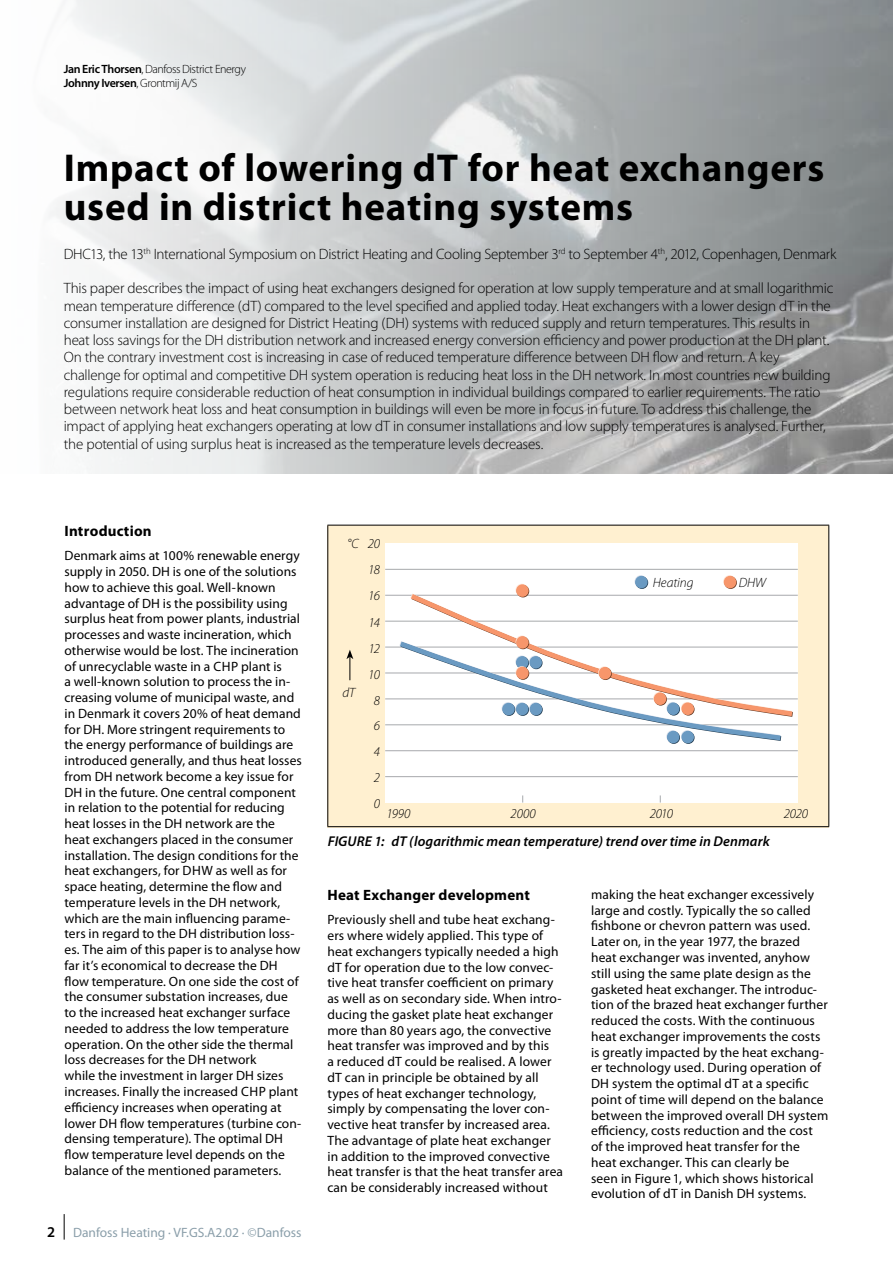
<style>
.page{position:relative;width:893px;height:1263px;background:#fff}
.page>*{position:absolute;margin:0;border:0;box-sizing:border-box;transform-origin:0 0}
.t1{font:700 39px/39px "Myriad Pro";letter-spacing:.02em;color:#000}
.t2{font:300 15px/17.2px "Myriad Pro";letter-spacing:-.015em;color:#000}
.t3{font:700 15px "Myriad Pro";letter-spacing:.015em;color:#000}
.t4{font:italic 600 14.25px "Myriad Pro";letter-spacing:.005em;color:#000}
.t5{font:13.5px/15.8px "Myriad Pro";letter-spacing:.005em;color:#000}
.t6{font:italic 300 13.5px "Myriad Pro";letter-spacing:-.015em;color:#000}
.t7{font:13.5px "Myriad Pro";color:#8b9faa}
.t8{font:300 12px/14.4px "Myriad Pro";letter-spacing:-.035em;color:#000}
.s1{font-weight:600}
.s2{font-weight:600;font-size:15px;color:#000}
</style>
<div class="page">
<svg style="left:49px;top:0;width:844px;height:474px"></svg>
<svg style="left:64px;top:1214px;width:1px;height:25px"></svg>
<div style="left:327px;top:526px;width:502px;height:302px;background:#fff0d0"></div>
<div style="left:385px;top:543px;width:413px;height:259px;background:#fff"></div>
<hr style="left:385px;top:595px;width:413px;height:1px;background:#a7a9ac">
<hr style="left:385px;top:647px;width:413px;height:1px;background:#a7a9ac">
<hr style="left:385px;top:699px;width:413px;height:1px;background:#a7a9ac">
<hr style="left:385px;top:750px;width:413px;height:1px;background:#a7a9ac">
<hr style="left:385px;top:776px;width:413px;height:1px;background:#a7a9ac">
<hr style="left:385px;top:569px;width:413px;height:1px;background:#a7a9ac">
<hr style="left:385px;top:621px;width:413px;height:1px;background:#a7a9ac">
<hr style="left:385px;top:673px;width:413px;height:1px;background:#a7a9ac">
<hr style="left:385px;top:724px;width:413px;height:1px;background:#a7a9ac">
<svg style="left:634px;top:575px;width:13px;height:13px"></svg>
<div style="left:635px;top:576px;width:13px;height:12px;background:#6a9ac2;border-radius:50%"></div>
<svg style="left:723px;top:575px;width:13px;height:13px"></svg>
<svg style="left:724px;top:576px;width:13px;height:13px"></svg>
<div style="left:724px;top:576px;width:12px;height:12px;background:#f7966b;border-radius:50%"></div>
<svg style="left:399px;top:641px;width:382px;height:100px"></svg>
<svg style="left:666px;top:730px;width:13px;height:13px"></svg>
<svg style="left:667px;top:731px;width:13px;height:13px"></svg>
<div style="left:667px;top:731px;width:12px;height:12px;background:#6a9ac2;border-radius:50%"></div>
<svg style="left:682px;top:731px;width:13px;height:13px"></svg>
<div style="left:681px;top:731px;width:13px;height:12px;background:#6a9ac2;border-radius:50%"></div>
<svg style="left:411px;top:594px;width:381px;height:122px"></svg>
<div style="left:516px;top:584px;width:13px;height:13px;background:#f7966b;border-radius:50%"></div>
<div style="left:516px;top:636px;width:13px;height:13px;background:#f7966b;border-radius:50%"></div>
<div style="left:516px;top:667px;width:13px;height:12px;background:#f7966b;border-radius:50%"></div>
<svg style="left:598px;top:666px;width:13px;height:13px"></svg>
<svg style="left:599px;top:667px;width:13px;height:13px"></svg>
<div style="left:599px;top:667px;width:12px;height:12px;background:#f7966b;border-radius:50%"></div>
<svg style="left:654px;top:693px;width:13px;height:13px"></svg>
<div style="left:654px;top:692px;width:12px;height:13px;background:#f7966b;border-radius:50%"></div>
<svg style="left:682px;top:703px;width:13px;height:13px"></svg>
<div style="left:681px;top:702px;width:13px;height:13px;background:#f7966b;border-radius:50%"></div>
<hr style="left:327px;top:525px;width:502px;height:1px;background:#000">
<hr style="left:327px;top:525px;width:1px;height:301px;background:#000">
<hr style="left:828px;top:525px;width:1px;height:301px;background:#000">
<hr style="left:327px;top:826px;width:502px;height:1px;background:#000">
<svg style="left:346px;top:650px;width:7px;height:30px"></svg>
<p class="t8" style="left:64px;top:62px;width:184px"><span class="s1">Jan Eric Thorsen</span>, Danfoss District Energy<br><span class="s1">Johnny Iversen</span>, Grontmij A/S</p>
<h1 class="t1" style="left:64px;top:147px;width:762px">Impact of lowering dT for heat exchangers used in district heating systems</h1>
<p class="t2" style="left:64px;top:246px;width:774px">DHC13, the 13<sup>th</sup> International Symposium on District Heating and Cooling September 3<sup>rd</sup> to September 4<sup>th</sup>, 2012, Copenhagen, Denmark</p>
<p class="t2" style="left:64px;top:280px;width:771px">This paper describes the impact of using heat exchangers designed for operation at low supply temperature and at small logarithmic mean temperature difference (dT) compared to the level specified and applied today. Heat exchangers with a lower design dT in the consumer installation are designed for District Heating (DH) systems with reduced supply and return temperatures. This results in heat loss savings for the DH distribution network and increased energy conversion efficiency and power production at the DH plant.<br>On the contrary investment cost is increasing in case of reduced temperature difference between DH flow and return. A key challenge for optimal and competitive DH system operation is reducing heat loss in the DH network. In most countries new building regulations require considerable reduction of heat consumption in individual buildings compared to earlier requirements. The ratio between network heat loss and heat consumption in buildings will even be more in focus in future. To address this challenge, the impact of applying heat exchangers operating at low dT in consumer installations and low supply temperatures is analysed. Further, the potential of using surplus heat is increased as the temperature levels decreases.</p>
<p class="t3" style="left:65px;top:521px;width:89px">Introduction</p>
<p class="t5" style="left:65px;top:548px;width:239px">Denmark aims at 100% renewable energy supply in 2050. DH is one of the solutions how to achieve this goal. Well-known advantage of DH is the possibility using surplus heat from power plants, industrial processes and waste incineration, which otherwise would be lost. The incineration of unrecyclable waste in a CHP plant is<br>a well-known solution to process the in&shy;creasing volume of municipal waste, and in Denmark it covers 20% of heat demand for DH. More stringent requirements to the energy performance of buildings are introduced generally, and thus heat losses from DH network become a key issue for DH in the future. One central component in relation to the potential for reducing heat losses in the DH network are the heat exchangers placed in the consumer installation. The design conditions for the heat exchangers, for DHW as well as for space heating, determine the flow and temperature levels in the DH network, which are the main influencing parame&shy;ters in regard to the DH distribution loss&shy;es. The aim of this paper is to analyse how far it’s economical to decrease the DH flow temperature. On one side the cost of the consumer substation increases, due to the increased heat exchanger surface needed to address the low temperature operation. On the other side the thermal loss decreases for the DH network<br>while the investment in larger DH sizes increases. Finally the increased CHP plant efficiency increases when operating at lower DH flow temperatures (turbine con&shy;densing temperature). The optimal DH flow temperature level depends on the balance of the mentioned parameters.</p>
<p class="t7" style="left:47px;top:1224px;width:256px"><span class="s2">2</span> Danfoss Heating · VF.GS.A2.02 · ©Danfoss</p>
<p class="t6" style="left:347px;top:537px;width:34px">°C 20</p>
<p class="t6" style="left:342px;top:686px;width:14px">dT</p>
<p class="t6" style="left:368px;top:562px;width:13px">18</p>
<p class="t6" style="left:368px;top:589px;width:13px">16</p>
<p class="t6" style="left:368px;top:615px;width:13px">14</p>
<p class="t6" style="left:368px;top:641px;width:13px">12</p>
<p class="t6" style="left:368px;top:667px;width:13px">10</p>
<p class="t6" style="left:374px;top:693px;width:8px">8</p>
<p class="t6" style="left:374px;top:718px;width:8px">6</p>
<p class="t6" style="left:374px;top:744px;width:8px">4</p>
<p class="t6" style="left:374px;top:771px;width:8px">2</p>
<p class="t6" style="left:374px;top:796px;width:8px">0</p>
<p class="t6" style="left:653px;top:575px;width:42px">Heating</p>
<p class="t6" style="left:739px;top:575px;width:29px">DHW</p>
<p class="t6" style="left:386px;top:806px;width:26px">1990</p>
<p class="t6" style="left:511px;top:806px;width:27px">2000</p>
<p class="t6" style="left:650px;top:806px;width:25px">2010</p>
<p class="t6" style="left:784px;top:806px;width:26px">2020</p>
<p class="t4" style="left:328px;top:832px;width:443px">FIGURE 1: dT (logarithmic mean temperature) trend over time in Denmark</p>
<p class="t3" style="left:327px;top:885px;width:204px">Heat Exchanger development</p>
<p class="t5" style="left:327px;top:912px;width:237px">Previously shell and tube heat exchang&shy;ers where widely applied. This type of heat exchangers typically needed a high dT for operation due to the low convec&shy;tive heat transfer coefficient on primary as well as on secondary side. When intro&shy;ducing the gasket plate heat exchanger more than 80 years ago, the convective heat transfer was improved and by this<br>a reduced dT could be realised. A lower dT can in principle be obtained by all types of heat exchanger technology, simply by compensating the lover con&shy;vective heat transfer by increased area.<br>The advantage of plate heat exchanger in addition to the improved convective heat transfer is that the heat transfer area can be considerably increased without</p>
<p class="t5" style="left:591px;top:886px;width:239px">making the heat exchanger excessively large and costly. Typically the so called fishbone or chevron pattern was used.<br>Later on, in the year 1977, the brazed heat exchanger was invented, anyhow still using the same plate design as the gasketed heat exchanger. The introduc&shy;tion of the brazed heat exchanger further reduced the costs. With the continuous heat exchanger improvements the costs is greatly impacted by the heat exchang&shy;er technology used. During operation of DH system the optimal dT at a specific point of time will depend on the balance between the improved overall DH system efficiency, costs reduction and the cost<br>of the improved heat transfer for the heat exchanger. This can clearly be<br>seen in Figure 1, which shows historical evolution of dT in Danish DH systems.</p>
</div>
